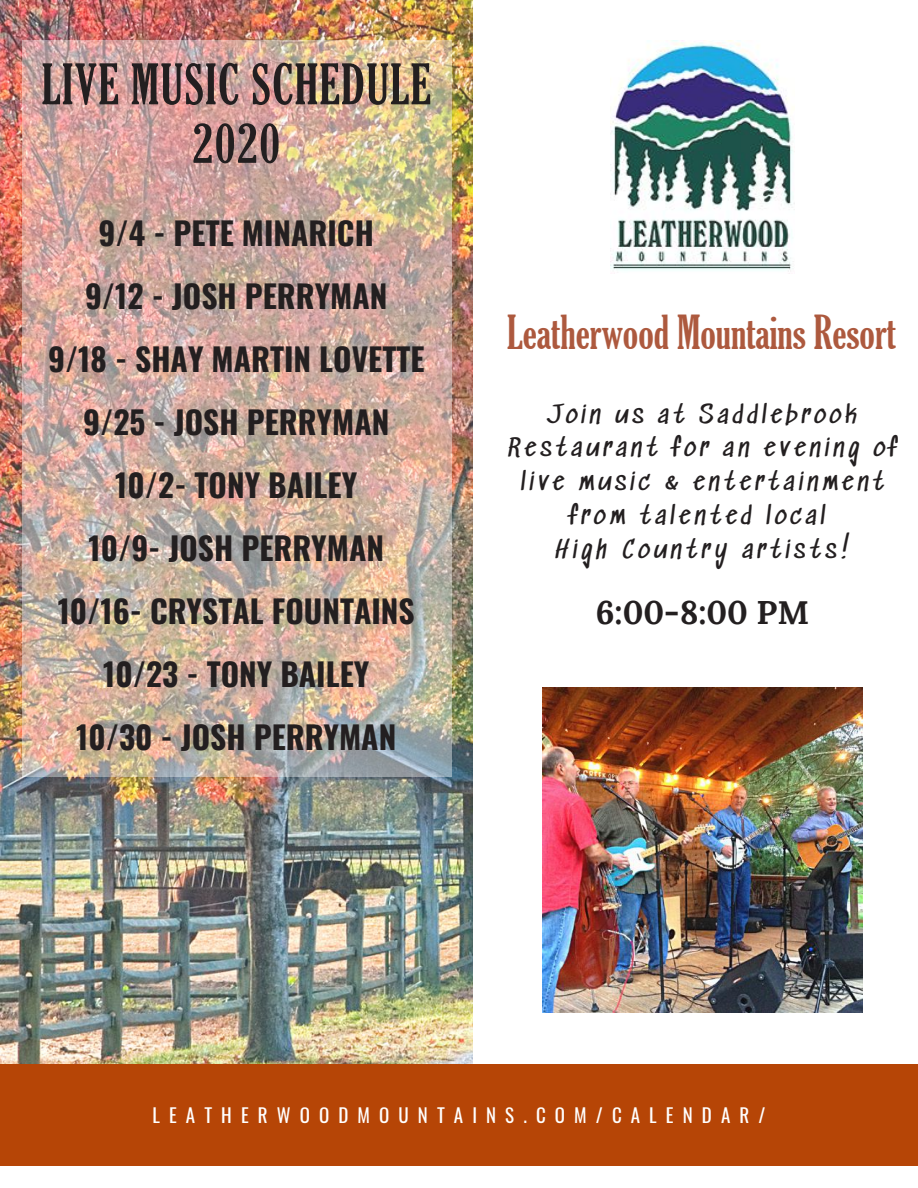
<style>
.page{position:relative;width:918px;height:1188px;background:#fff}
.page>*{position:absolute;margin:0;border:0;box-sizing:border-box;transform-origin:0 0}
.t1{font:extra-condensed 54px/58.5px "Gloucester";letter-spacing:.03em;color:#231f20;text-align:center}
.t2{font:extra-condensed 45px "Gloucester";color:#ad593e}
.t3{font:700 32.7px "Lora";color:#231f20}
.t4{font:700 31.5px/63px "Oswald";color:#231f20;text-align:center}
.t5{font:24px/33.8px "Sedgwick Ave";letter-spacing:.16em;color:#231f20;text-align:center}
.t6{font:18.9px "Oswald";letter-spacing:.48em;color:#fff}
</style>
<div class="page">
<img style="left:0;top:0;width:472px;height:1064px">
<div style="left:0;top:1064px;width:918px;height:101px;background:#b64506"></div>
<img style="left:22px;top:41px;width:429px;height:736px">
<img style="left:543px;top:687px;width:319px;height:325px">
<img style="left:611px;top:40px;width:182px;height:231px">
<h1 class="t1" style="left:42px;top:55px;width:390px">LIVE MUSIC SCHEDULE<br>2020</h1>
<p class="t4" style="left:48px;top:200px;width:378px">9/4 - PETE MINARICH<br>9/12 - JOSH PERRYMAN<br>9/18 - SHAY MARTIN LOVETTE<br>9/25 - JOSH PERRYMAN<br>10/2- TONY BAILEY<br>10/9- JOSH PERRYMAN<br>10/16- CRYSTAL FOUNTAINS<br>10/23 - TONY BAILEY<br>10/30 - JOSH PERRYMAN</p>
<h2 class="t2" style="left:507px;top:307px;width:390px">Leatherwood Mountains Resort</h2>
<p class="t5" style="left:508px;top:399px;width:390px">Join us at Saddlebrook<br>Restaurant for an evening of live music &amp; entertainment from talented local<br>High Country artists!</p>
<p class="t3" style="left:596px;top:591px;width:215px">6:00-8:00 PM</p>
<p class="t6" style="left:152px;top:1101px;width:614px">LEATHERWOODMOUNTAINS.COM/CALENDAR/</p>
</div>
